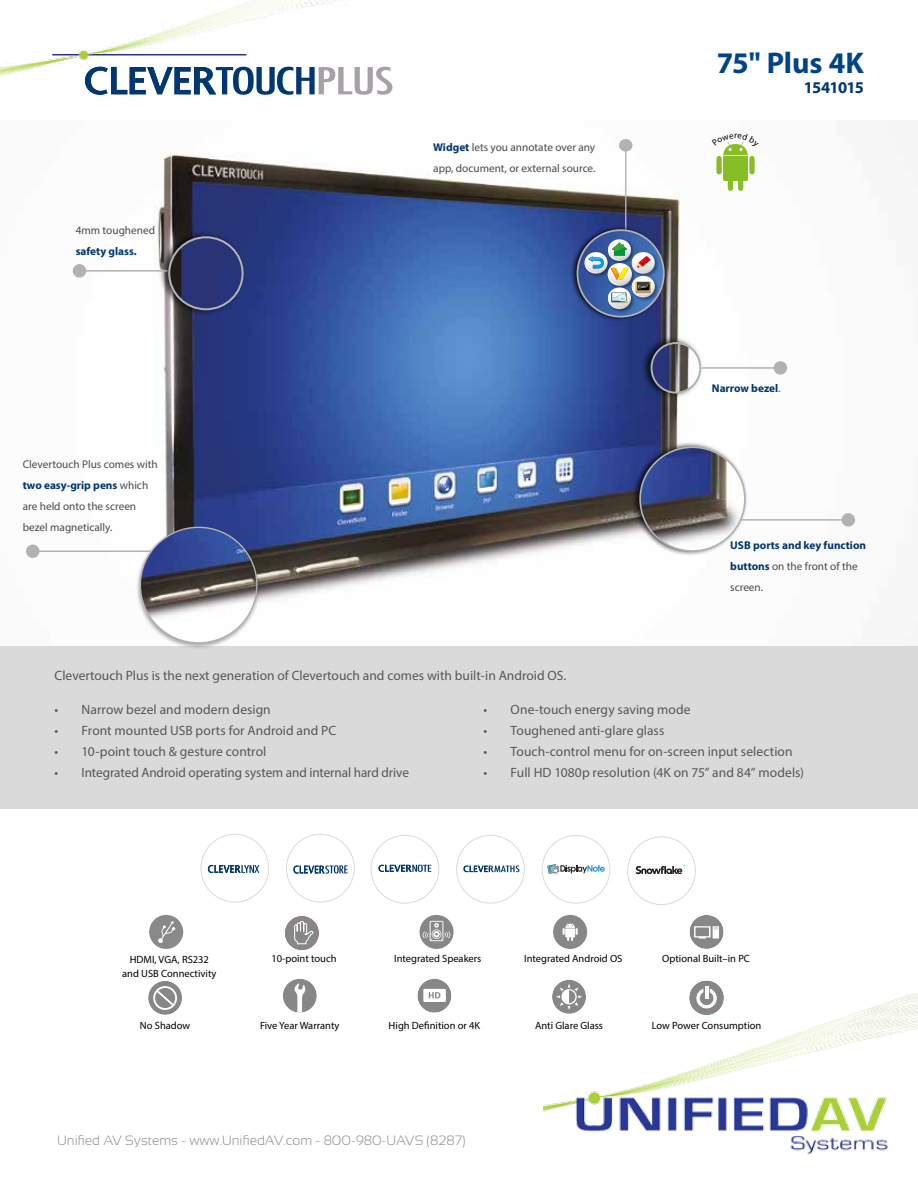
<style>
.page{position:relative;width:918px;height:1188px;background:#fff}
.page>*{position:absolute;margin:0;border:0;box-sizing:border-box;transform-origin:0 0}
.t1{font:700 30px "Myriad Pro";letter-spacing:-.005em;color:#048}
.t2{font:700 16.5px "Myriad Pro";letter-spacing:-.05em;color:#003770}
.t3{font:13.5px "Myriad Pro";color:#575756}
.t4{font:300 13.5px "Sansation";color:#878787}
.t5{font:11.25px/21px "Myriad Pro";color:#4a4a49}
.t6{font:700 11.25px/21px "Myriad Pro";color:#003770}
.t7{font:10.5px/13.5px "Myriad Pro";color:#000;text-align:center}
.s1{font-weight:700;color:#003770}
.s2{font-weight:400;color:#4a4a49}
</style>
<div class="page">
<img style="left:543px;top:994px;width:375px;height:161px">
<div style="left:0;top:206px;width:918px;height:603px;background:#dadada"></div>
<img style="left:0;top:0;width:393px;height:89px">
<svg style="left:85px;top:67px;width:307px;height:28px"></svg>
<div style="left:371px;top:835px;width:68px;height:68px;border:1px solid #dadada;border-radius:50%"></div>
<div style="left:457px;top:835px;width:67px;height:68px;border:1px solid #dadada;border-radius:50%"></div>
<div style="left:542px;top:835px;width:68px;height:68px;border:1px solid #dadada;border-radius:50%"></div>
<svg style="left:547px;top:864px;width:58px;height:10px"></svg>
<div style="left:628px;top:837px;width:67px;height:68px;border:1px solid #dadada;border-radius:50%"></div>
<svg style="left:636px;top:863px;width:51px;height:11px"></svg>
<div style="left:201px;top:834px;width:68px;height:68px;border:1px solid #dadada;border-radius:50%"></div>
<div style="left:286px;top:834px;width:68px;height:68px;border:1px solid #dadada;border-radius:50%"></div>
<div style="left:417px;top:979px;width:34px;height:34px;background:#878787;border-radius:50%"></div>
<svg style="left:423px;top:989px;width:23px;height:13px"></svg>
<div style="left:149px;top:915px;width:34px;height:34px;background:#8a8989;border-radius:50%"></div>
<svg style="left:158px;top:921px;width:18px;height:22px"></svg>
<div style="left:552px;top:980px;width:34px;height:34px;background:#878787;border-radius:50%"></div>
<svg style="left:556px;top:984px;width:26px;height:26px"></svg>
<div style="left:148px;top:981px;width:34px;height:34px;background:#878787;border-radius:50%"></div>
<svg style="left:153px;top:986px;width:24px;height:24px"></svg>
<div style="left:690px;top:915px;width:34px;height:34px;background:#878787;border-radius:50%"></div>
<svg style="left:694px;top:926px;width:17px;height:11px"></svg>
<div style="left:696px;top:928px;width:13px;height:8px;background:#878787"></div>
<svg style="left:699px;top:937px;width:7px;height:2px"></svg>
<svg style="left:713px;top:926px;width:6px;height:13px"></svg>
<div style="left:690px;top:981px;width:34px;height:34px;background:#878787;border-radius:50%"></div>
<svg style="left:696px;top:986px;width:21px;height:22px"></svg>
<div style="left:285px;top:916px;width:34px;height:34px;background:#878787;border-radius:50%"></div>
<svg style="left:294px;top:921px;width:20px;height:23px"></svg>
<div style="left:283px;top:979px;width:34px;height:34px;background:#878787;border-radius:50%"></div>
<svg style="left:294px;top:984px;width:11px;height:29px"></svg>
<svg style="left:420px;top:915px;width:34px;height:34px"></svg>
<svg style="left:422px;top:921px;width:29px;height:20px"></svg>
<div style="left:553px;top:915px;width:34px;height:34px;background:#878787;border-radius:50%"></div>
<svg style="left:563px;top:923px;width:15px;height:18px"></svg>
<img style="left:0;top:139px;width:918px;height:506px">
<div style="left:158px;top:230px;width:88px;height:86px;background:#000;opacity:.75"></div>
<img style="left:169px;top:237px;width:74px;height:72px">
<div style="left:168px;top:236px;width:76px;height:74px;border:2px solid #b3b2b2;border-radius:50%"></div>
<div style="left:135px;top:525px;width:126px;height:125px;background:#000;opacity:.35"></div>
<img style="left:140px;top:527px;width:117px;height:116px">
<div style="left:631px;top:441px;width:117px;height:116px;background:#000;opacity:.75"></div>
<img style="left:640px;top:447px;width:105px;height:104px">
<div style="left:639px;top:446px;width:107px;height:106px;border:2px solid #b3b2b2;border-radius:50%"></div>
<div style="left:641px;top:336px;width:63px;height:63px;background:#000;opacity:.75"></div>
<img style="left:652px;top:343px;width:48px;height:50px;border-radius:25px">
<div style="left:651px;top:342px;width:50px;height:52px;border:2px solid #b3b2b2;border-radius:50%"></div>
<hr style="left:625px;top:149px;width:1px;height:90px;background:#b3b2b2">
<div style="left:619px;top:139px;width:14px;height:13px;background:#b3b2b2;border-radius:50%"></div>
<div style="left:570px;top:225px;width:96px;height:96px;background:#000;opacity:.75"></div>
<img style="left:577px;top:230px;width:87px;height:87px;border-radius:43px">
<div style="left:577px;top:229px;width:88px;height:89px;border:2px solid #b3b2b2;border-radius:50%"></div>
<div style="left:584px;top:238px;width:76px;height:76px;background:#000;opacity:.4"></div>
<img style="left:585px;top:239px;width:70px;height:70px">
<hr style="left:702px;top:367px;width:79px;height:2px;background:#b3b2b2">
<div style="left:774px;top:361px;width:13px;height:14px;background:#b3b2b2;border-radius:50%"></div>
<hr style="left:741px;top:519px;width:108px;height:2px;background:#b3b2b2">
<div style="left:842px;top:513px;width:13px;height:14px;background:#b3b2b2;border-radius:50%"></div>
<hr style="left:79px;top:270px;width:88px;height:2px;background:#b3b2b2">
<div style="left:73px;top:264px;width:13px;height:14px;background:#b3b2b2;border-radius:50%"></div>
<hr style="left:35px;top:551px;width:116px;height:1px;background:#b3b2b2">
<div style="left:26px;top:545px;width:13px;height:13px;background:#b3b2b2;border-radius:50%"></div>
<svg style="left:715px;top:155px;width:41px;height:37px"></svg>
<div style="left:723px;top:157px;width:25px;height:24px;background:#87bd25;border-radius:2px"></div>
<div style="left:749px;top:156px;width:6px;height:18px;background:#87bd25;border-radius:3px"></div>
<div style="left:716px;top:156px;width:6px;height:18px;background:#87bd25;border-radius:3px"></div>
<div style="left:738px;top:172px;width:5px;height:19px;background:#87bd25;border-radius:3px"></div>
<div style="left:728px;top:172px;width:5px;height:19px;background:#87bd25;border-radius:3px"></div>
<svg style="left:378px;top:865px;width:53px;height:7px"></svg>
<svg style="left:463px;top:865px;width:57px;height:7px"></svg>
<svg style="left:208px;top:865px;width:51px;height:8px"></svg>
<svg style="left:293px;top:865px;width:55px;height:9px"></svg>
<svg style="left:712px;top:139px;width:47px;height:16px"></svg>
<p class="t5" style="left:76px;top:220px;width:81px">4mm toughened</p>
<p class="t6" style="left:76px;top:240px;width:63px">safety glass.</p>
<p class="t5" style="left:23px;top:454px;width:136px">Clevertouch Plus comes with <span class="s1">two easy-grip pens</span> which are held onto the screen bezel magnetically.</p>
<p class="t5" style="left:433px;top:136px;width:164px"><span class="s1">Widget</span> lets you annotate over any app, document, or external source.</p>
<h1 class="t1" style="left:717px;top:44px;width:149px">75" Plus 4K</h1>
<p class="t2" style="left:804px;top:77px;width:62px">1541015</p>
<p class="t6" style="left:712px;top:377px;width:70px">Narrow bezel<span class="s2">.</span></p>
<p class="t6" style="left:730px;top:535px;width:137px">USB ports and key function buttons <span class="s2">on the front of the screen.</span></p>
<p class="t3" style="left:55px;top:667px;width:513px">Clevertouch Plus is the next generation of Clevertouch and comes with built-in Android OS.</p>
<p class="t3" style="left:55px;top:701px;width:218px">• Narrow bezel and modern design</p>
<p class="t3" style="left:55px;top:722px;width:283px">• Front mounted USB ports for Android and PC</p>
<p class="t3" style="left:55px;top:743px;width:213px">• 10-point touch &amp; gesture control</p>
<p class="t3" style="left:55px;top:764px;width:356px">• Integrated Android operating system and internal hard drive</p>
<p class="t3" style="left:484px;top:701px;width:208px">• One-touch energy saving mode</p>
<p class="t3" style="left:484px;top:722px;width:182px">• Toughened anti-glare glass</p>
<p class="t3" style="left:484px;top:743px;width:310px">• Touch-control menu for on-screen input selection</p>
<p class="t3" style="left:484px;top:764px;width:322px">• Full HD 1080p resolution (4K on 75” and 84” models)</p>
<p class="t7" style="left:122px;top:953px;width:96px">HDMI, VGA, RS232 and USB Connectivity</p>
<p class="t7" style="left:271px;top:952px;width:67px">10-point touch</p>
<p class="t7" style="left:394px;top:952px;width:89px">Integrated Speakers</p>
<p class="t7" style="left:524px;top:952px;width:100px">Integrated Android OS</p>
<p class="t7" style="left:662px;top:952px;width:89px">Optional Built–in PC</p>
<p class="t7" style="left:140px;top:1019px;width:52px">No Shadow</p>
<p class="t7" style="left:260px;top:1019px;width:81px">Five Year Warranty</p>
<p class="t7" style="left:389px;top:1019px;width:93px">High Definition or 4K</p>
<p class="t7" style="left:535px;top:1019px;width:70px">Anti Glare Glass</p>
<p class="t7" style="left:652px;top:1019px;width:111px">Low Power Consumption</p>
<p class="t4" style="left:57px;top:1133px;width:410px">Unified AV Systems - www.UnifiedAV.com - 800-980-UAVS (8287)</p>
</div>
